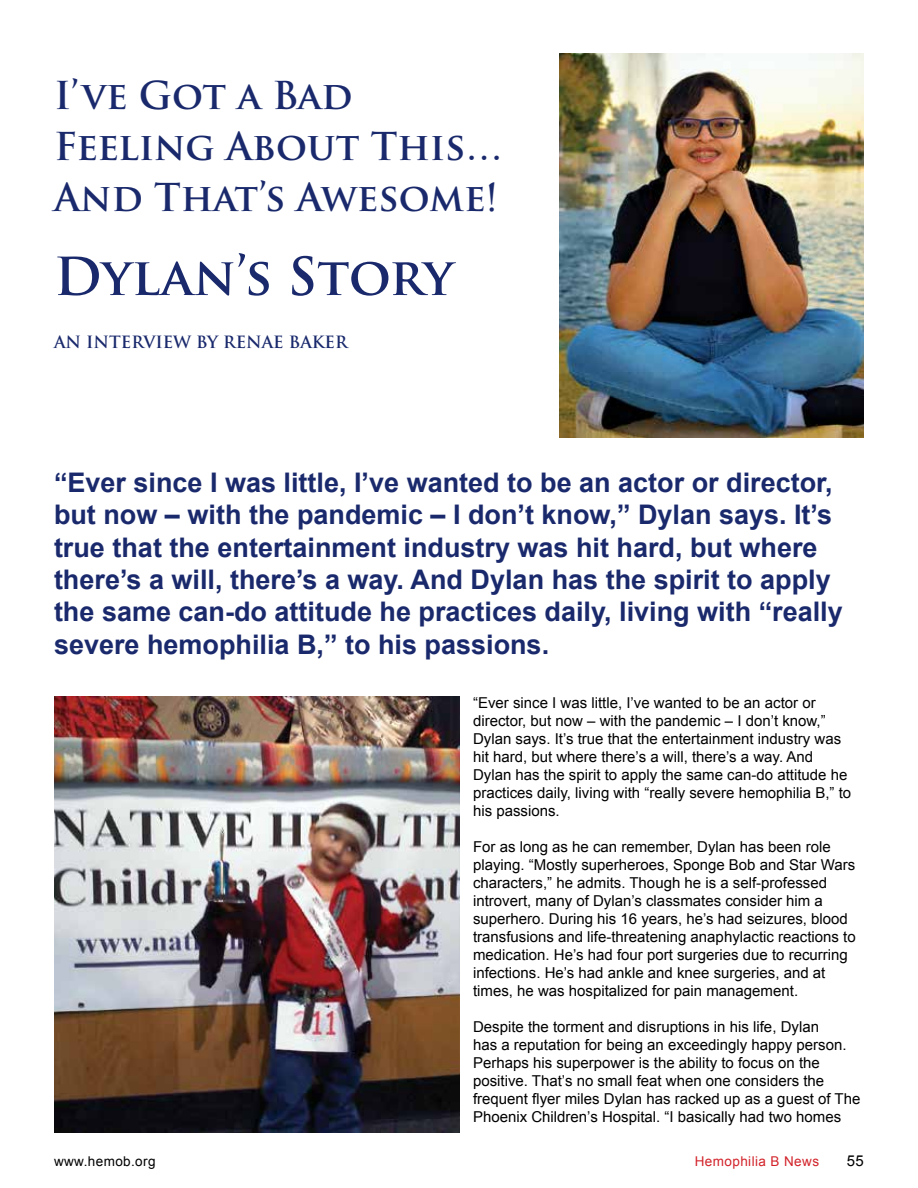
<style>
.page{position:relative;width:918px;height:1188px;background:#fff}
.page>*{position:absolute;margin:0;border:0;box-sizing:border-box;transform-origin:0 0}
.t1{font:700 51px "Trajan Pro";color:#19296c}
.t2{font:700 37.5px/51px "Trajan Pro";color:#19296c}
.t3{font:700 27px/32.4px "Arial";color:#19296c}
.t4{font:700 16.5px "Trajan Pro";color:#19296c}
.t5{font:15px/18px "Arial";color:#000}
.t6{font:13.5px "Arial";letter-spacing:.03em;color:#d2232a}
.t7{font:13.5px "Arial";letter-spacing:.03em;color:#000}
</style>
<div class="page">
<img style="left:54px;top:696px;width:405px;height:437px">
<img style="left:559px;top:54px;width:305px;height:384px">
<h2 class="t2" style="left:54px;top:71px;width:450px">I’ve Got a Bad<br>Feeling About This…<br>And That’s Awesome!</h2>
<h1 class="t1" style="left:54px;top:245px;width:401px">Dylan’s Story</h1>
<p class="t4" style="left:54px;top:331px;width:295px">AN INTERVIEW BY RENAE BAKER</p>
<p class="t3" style="left:54px;top:467px;width:790px">“Ever since I was little, I’ve wanted to be an actor or director, but now – with the pandemic – I don’t know,” Dylan says. It’s true that the entertainment industry was hit hard, but where there’s a will, there’s a way. And Dylan has the spirit to apply the same can-do attitude he practices daily, living with “really severe hemophilia B,” to his passions.</p>
<p class="t5" style="left:473px;top:693px;width:380px">“Ever since I was little, I’ve wanted to be an actor or director, but now – with the pandemic – I don’t know,” Dylan says. It’s true that the entertainment industry was hit hard, but where there’s a will, there’s a way. And Dylan has the spirit to apply the same can-do attitude he practices daily, living with “really severe hemophilia B,” to his passions.</p>
<p class="t5" style="left:473px;top:837px;width:384px">For as long as he can remember, Dylan has been role playing. “Mostly superheroes, Sponge Bob and Star Wars characters,” he admits. Though he is a self-professed introvert, many of Dylan’s classmates consider him a superhero. During his 16 years, he’s had seizures, blood transfusions and life-threatening anaphylactic reactions to medication. He’s had four port surgeries due to recurring infections. He’s had ankle and knee surgeries, and at times, he was hospitalized for pain management.</p>
<p class="t5" style="left:473px;top:1017px;width:389px">Despite the torment and disruptions in his life, Dylan<br>has a reputation for being an exceedingly happy person.<br>Perhaps his superpower is the ability to focus on the positive. That’s no small feat when one considers the frequent flyer miles Dylan has racked up as a guest of The Phoenix Children’s Hospital. “I basically had two homes</p>
<p class="t7" style="left:54px;top:1152px;width:103px">www.hemob.org</p>
<p class="t6" style="left:695px;top:1152px;width:126px">Hemophilia B News</p>
<p class="t5" style="left:847px;top:1152px;width:19px">55</p>
</div>
